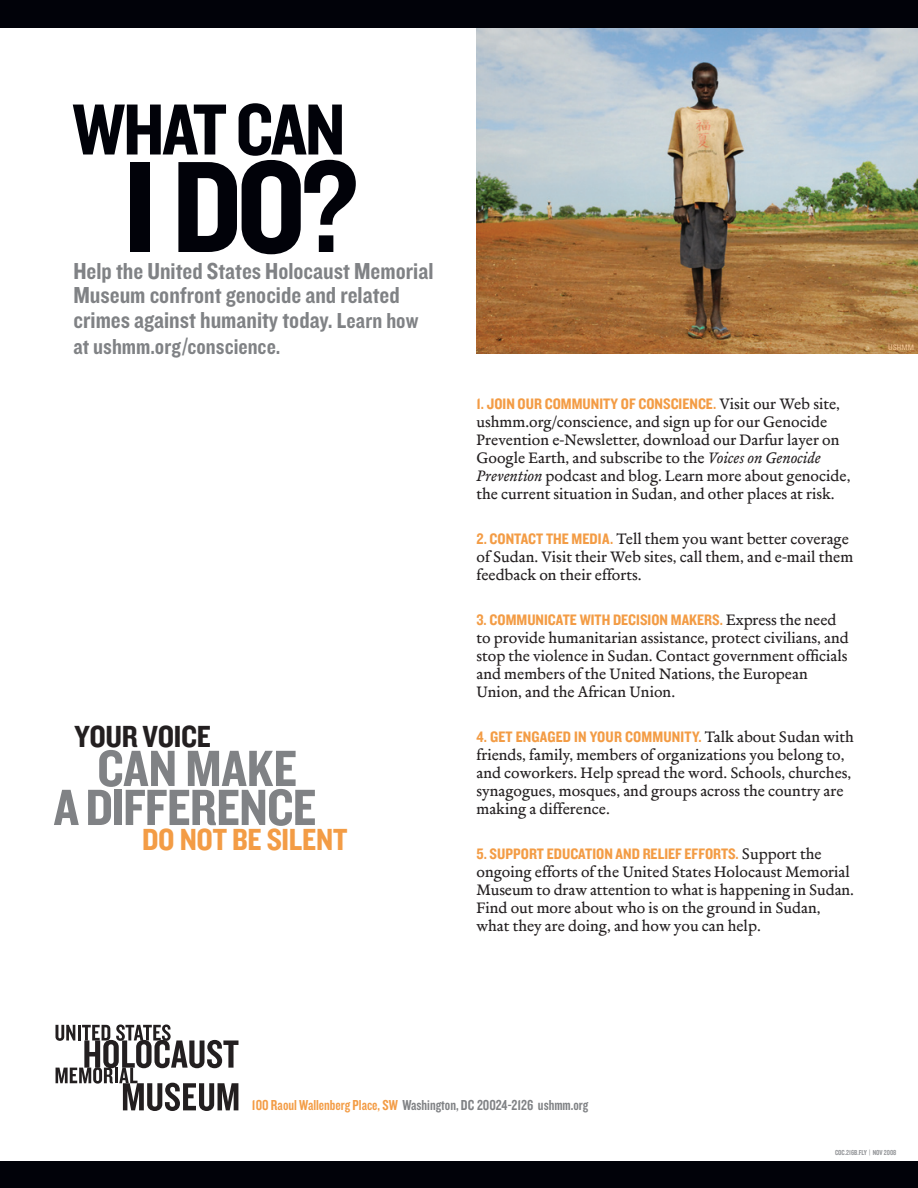
<style>
.page{position:relative;width:918px;height:1188px;background:#fff}
.page>*{position:absolute;margin:0;border:0;box-sizing:border-box;transform-origin:0 0}
.t1{font:135px "Knockout 50 Welterweight";color:#010209}
.t2{font:75px "Knockout 50 Welterweight";letter-spacing:-.03em;color:#010209}
.t3{font:52.8px "Knockout 50 Welterweight";letter-spacing:-.01em;color:#808285}
.t4{font:31.65px "Knockout 50 Welterweight";color:#f39c45}
.t5{font:31.65px "Knockout 50 Welterweight";letter-spacing:-.01em;color:#231f20}
.t6{font:24px/25.5px "Knockout 50 Welterweight";color:#808285}
.t7{font:22.5px "Knockout 50 Welterweight";color:#808285}
.t8{font:15.75px/18px "Merlo Roman Osf";color:#231f20}
.t9{font:15.75px "Knockout 50 Welterweight";color:#f39c45}
.t10{font:15px "Knockout 49 Liteweight";color:#808285}
.t11{font:7.5px "Knockout 49 Liteweight";color:#939598}
.t12{font:condensed 7.5px "Univers";color:#faca9a}
.s1{font-size:22.5px}
.s2{font-family:"Knockout 50 Welterweight";color:#f39c45}
.s3{font-family:"Merlo Italic Osf"}
.s4{color:#f39c45}
</style>
<div class="page">
<img style="left:476px;top:27px;width:442px;height:327px">
<div style="left:0;top:1161px;width:918px;height:27px;background:#010209"></div>
<svg style="left:55px;top:1025px;width:183px;height:86px"></svg>
<div style="left:0;top:0;width:918px;height:27px;background:#010209"></div>
<p class="t2" style="left:72px;top:80px;width:236px">WHAT CAN</p>
<p class="t1" style="left:124px;top:118px;width:236px">IDO?</p>
<p class="t6" style="left:73px;top:257px;width:361px">Help the United States Holocaust Memorial</p>
<p class="t6" style="left:73px;top:281px;width:346px">Museum confront genocide and related crimes against humanity today. <span class="s1">Learn how</span></p>
<p class="t7" style="left:73px;top:331px;width:208px">at ushmm.org/conscience.</p>
<p class="t12" style="left:888px;top:342px;width:27px">USHMM</p>
<p class="t5" style="left:75px;top:716px;width:138px">Your voice</p>
<p class="t3" style="left:97px;top:734px;width:201px">CAN Make</p>
<p class="t3" style="left:54px;top:773px;width:264px">a difference</p>
<p class="t4" style="left:142px;top:819px;width:207px">DO NOT BE SILENT</p>
<p class="t8" style="left:476px;top:395px;width:376px;text-indent:106px"><span class="s2">UNITY OF CONSCIEN CE.</span> Visit our Web site, ushmm.org/conscience, and sign up for our Genocide Prevention e-Newsletter, download our Darfur layer on Google Earth, and subscribe to the <span class="s3">Voices on Genocide Prevention</span> podcast and blog. Learn more about genocide, the current situation in Sudan, and other places at risk.</p>
<p class="t9" style="left:476px;top:528px;width:104px">2. CONTACT THE MEDIA</p>
<p class="t9" style="left:476px;top:393px;width:87px">1. JOIN OUR COMM</p>
<p class="t8" style="left:476px;top:530px;width:378px;text-indent:134px"><span class="s2">.</span> Tell them you want better coverage of Sudan. Visit their Web sites, call them, and e-mail them feedback on their efforts.</p>
<p class="t9" style="left:476px;top:609px;width:32px">3. COMM</p>
<p class="t8" style="left:476px;top:611px;width:374px;text-indent:51px"><span class="s2">UNI CATE WITH DECISION MAKERS.</span> Express the need to provide humanitarian assistance, protect civilians, and stop the violence in Sudan. Contact government officials and members of the United Nations, the European Union, and the African Union.</p>
<p class="t9" style="left:476px;top:726px;width:49px">4. GET ENGAGED</p>
<p class="t9" style="left:574px;top:726px;width:70px">IN YOUR COMM</p>
<p class="t8" style="left:476px;top:728px;width:379px;text-indent:187px"><span class="s2">UNI TY.</span> Talk about Sudan with friends, family, members of organizations you belong to, and coworkers. Help spread the word. Schools, churches, synagogues, mosques, and groups across the country are making a difference.</p>
<p class="t8" style="left:476px;top:845px;width:379px"><span class="s2">5. SUPPORT EDUCATION AND RELIEF EFFORTS.</span> Support the ongoing efforts of the United States Holocaust Memorial Museum to draw attention to what is happening in Sudan.<br>Find out more about who is on the ground in Sudan, what they are doing, and how you can help.</p>
<p class="t10" style="left:252px;top:1096px;width:338px"><span class="s4">100 Raoul Wallenberg Place, SW</span> Washington, DC 20024-2126 ushmm.org</p>
<p class="t11" style="left:835px;top:1148px;width:63px">COC.216B.FLY | NOV 2008</p>
</div>
